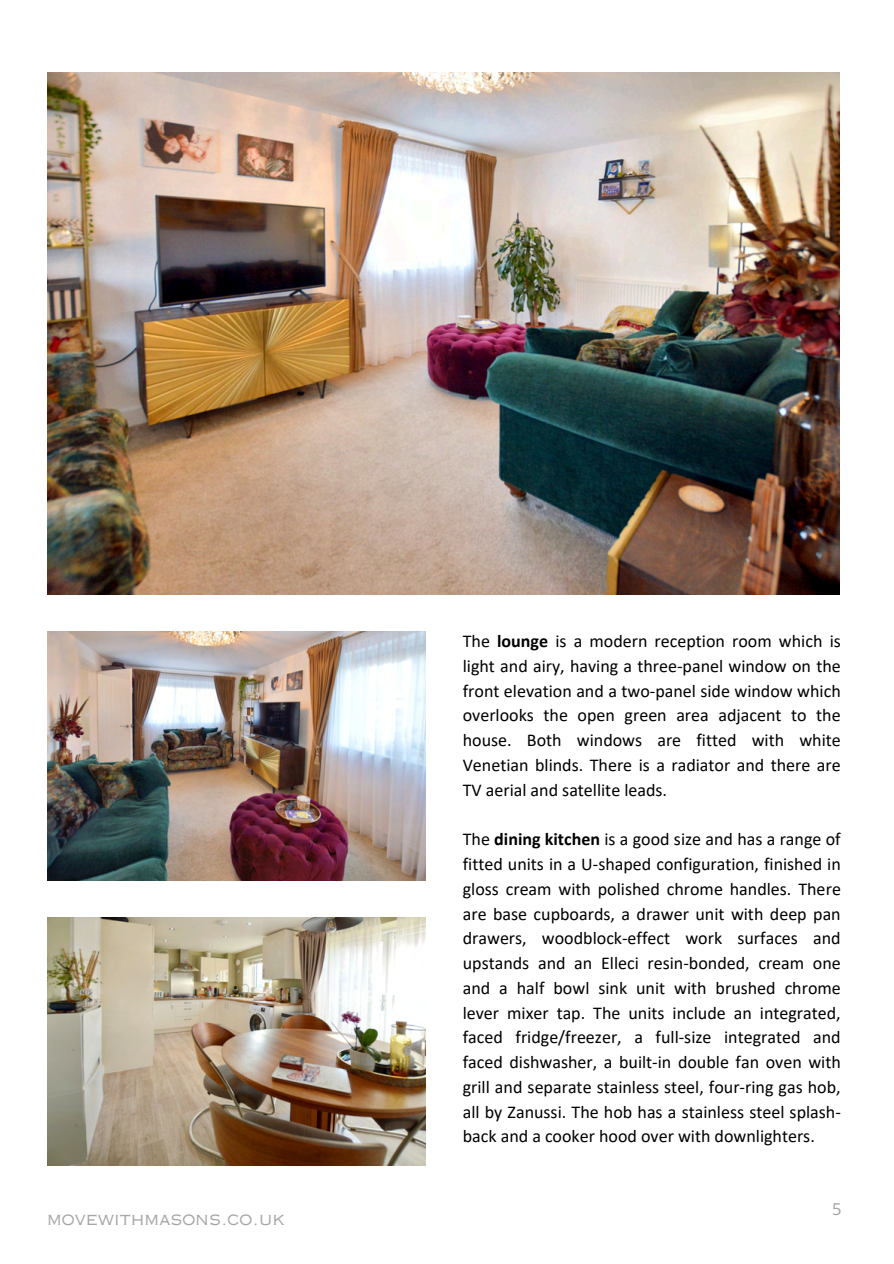
<style>
.page{position:relative;width:894px;height:1264px;background:#fff}
.page>*{position:absolute;margin:0;border:0;box-sizing:border-box;transform-origin:0 0}
.t1{font:18px/24.8px "Calibri";color:#000;text-align:justify}
.t2{font:16.5px "Copperplate Gothic LT Pro 32 AB";color:#a6a6a5}
.t3{font:16.5px "Noto Sans";color:#a6a6a5}
.s1{font-weight:700}
</style>
<div class="page">
<img style="left:47px;top:72px;width:792px;height:523px">
<img style="left:47px;top:632px;width:378px;height:248px">
<img style="left:47px;top:917px;width:378px;height:248px">
<p class="t2" style="left:47px;top:1212px;width:239px">MOVEWITHMASONS.CO.UK</p>
<p class="t1" style="left:462px;top:630px;width:379px">The <span class="s1">lounge</span> is a modern reception room which is light and airy, having a three-panel window on the front elevation and a two-panel side window which overlooks the open green area adjacent to the house. Both windows are fitted with white Venetian blinds. There is a radiator and there are TV aerial and satellite leads.</p>
<p class="t1" style="left:462px;top:828px;width:379px">The <span class="s1">dining kitchen</span> is a good size and has a range of fitted units in a U-shaped configuration, finished in gloss cream with polished chrome handles. There are base cupboards, a drawer unit with deep pan drawers, woodblock-effect work surfaces and upstands and an Elleci resin-bonded, cream one and a half bowl sink unit with brushed chrome lever mixer tap. The units include an integrated, faced fridge/freezer, a full-size integrated and faced dishwasher, a built-in double fan oven with grill and separate stainless steel, four-ring gas hob, all by Zanussi. The hob has a stainless steel splash&shy;back and a cooker hood over with downlighters.</p>
<p class="t3" style="left:831px;top:1197px;width:11px">5</p>
</div>
